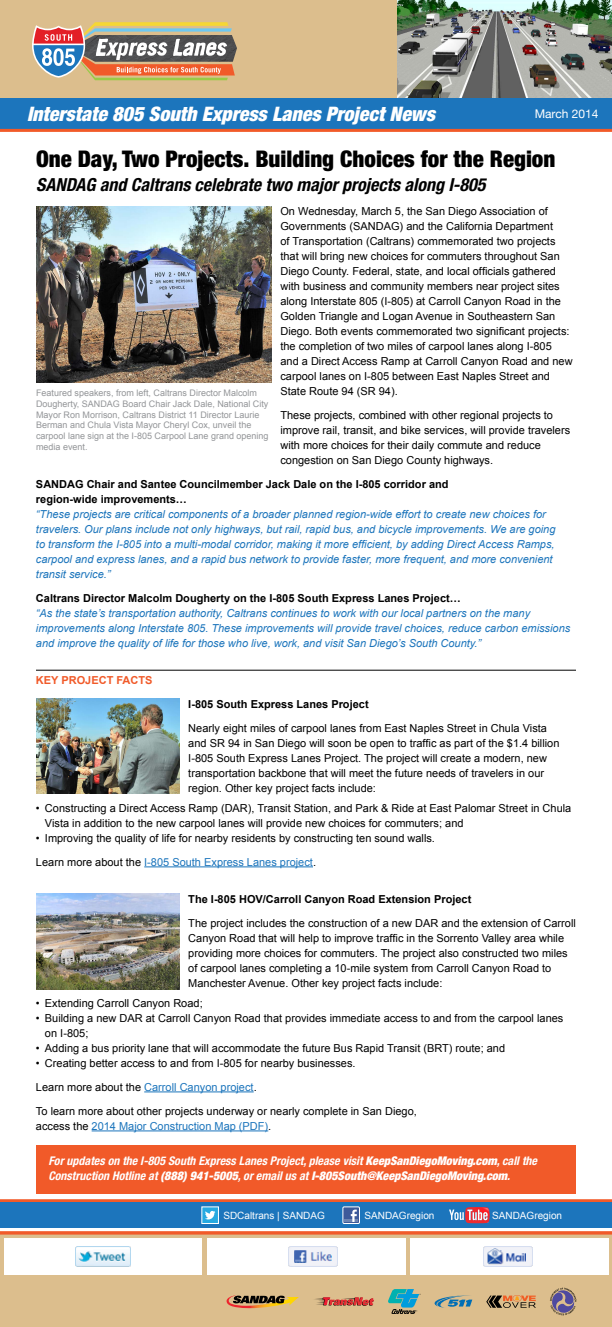
<style>
.page{position:relative;width:612px;height:1327px;background:#fff}
.page>*{position:absolute;margin:0;border:0;box-sizing:border-box;transform-origin:0 0}
.t1{font:900 condensed 23px "Helvetica Neue";color:#000}
.t2{font:italic 900 condensed 20px "Helvetica Neue";color:#fff}
.t3{font:italic 700 condensed 18px "Helvetica Neue";color:#000}
.t4{font:italic 700 condensed 12px/15px "Helvetica Neue";color:#fff}
.t5{font:12px "Helvetica Neue";color:#fff}
.t6{font:11px/15px "Arial";color:#000}
.t7{font:italic 11px/15px "Arial";color:#1c75bc}
.t8{font:700 11px/15px "Arial";color:#000}
.t9{font:11px "Arial";color:#1c75bc}
.t10{font:700 11px "Arial";color:#f15a29}
.t11{font:10px "Arial";color:#fff}
.t12{font:9px/10.8px "Arial";color:#939598}
.s1{color:#1c75bc}
.s2{color:#000}
.s3{font-weight:900}
</style>
<div class="page">
<div style="left:0;top:0;width:397px;height:101px;background:#dcbe8d"></div>
<svg style="left:32px;top:22px;width:203px;height:58px"></svg>
<img style="left:397px;top:0;width:215px;height:98px">
<div style="left:36px;top:1145px;width:540px;height:48px;background:#f15a29"></div>
<hr style="left:36px;top:670px;width:540px;height:1px;background:#000">
<hr style="left:144px;top:866px;width:169px;height:1px;background:#1c75bc">
<hr style="left:144px;top:1091px;width:110px;height:1px;background:#1c75bc">
<hr style="left:92px;top:1130px;width:176px;height:1px;background:#1c75bc">
<div style="left:0;top:98px;width:612px;height:32px;background:#1c75bc"></div>
<hr style="left:0;top:129px;width:612px;height:3px;background:#f15a29">
<hr style="left:0;top:1199px;width:612px;height:3px;background:#f15a29">
<div style="left:0;top:1234px;width:612px;height:93px;background:#dcbe8d"></div>
<div style="left:4px;top:1238px;width:198px;height:36px;background:#fff"></div>
<div style="left:207px;top:1238px;width:198px;height:36px;background:#fff"></div>
<div style="left:411px;top:1238px;width:198px;height:36px;background:#fff"></div>
<hr style="left:0;top:1231px;width:612px;height:3px;background:#f15a29">
<div style="left:0;top:1202px;width:612px;height:26px;background:#1c75bc"></div>
<svg style="left:201px;top:1206px;width:18px;height:18px"></svg>
<svg style="left:449px;top:1207px;width:41px;height:16px"></svg>
<div style="left:343px;top:1207px;width:17px;height:16px;background:#3e5a9a"></div>
<div style="left:342px;top:1206px;width:18px;height:18px;border:1px solid #fff"></div>
<svg style="left:344px;top:1209px;width:14px;height:13px"></svg>
<img style="left:484px;top:1246px;width:49px;height:20px">
<img style="left:288px;top:1246px;width:49px;height:20px">
<img style="left:76px;top:1246px;width:54px;height:20px">
<svg style="left:434px;top:1295px;width:38px;height:12px"></svg>
<svg style="left:227px;top:1295px;width:72px;height:13px"></svg>
<svg style="left:314px;top:1297px;width:60px;height:9px"></svg>
<svg style="left:550px;top:1288px;width:26px;height:27px"></svg>
<svg style="left:388px;top:1289px;width:33px;height:25px"></svg>
<svg style="left:486px;top:1295px;width:50px;height:13px"></svg>
<img style="left:36px;top:894px;width:143px;height:95px">
<img style="left:36px;top:698px;width:143px;height:96px">
<img style="left:36px;top:206px;width:235px;height:177px">
<h2 class="t2" style="left:27px;top:101px;width:410px">Interstate 805 South Express Lanes Project News</h2>
<p class="t5" style="left:535px;top:104px;width:65px">March 2014</p>
<h1 class="t1" style="left:36px;top:144px;width:521px">One Day, Two Projects. Building Choices for the Region</h1>
<h3 class="t3" style="left:36px;top:173px;width:451px">SANDAG and Caltrans celebrate two major projects along I-805</h3>
<p class="t6" style="left:280px;top:203px;width:294px">On Wednesday, March 5, the San Diego Association of Governments (SANDAG) and the California Department<br>of Transportation (Caltrans) commemorated two projects that will bring new choices for commuters throughout San Diego County. Federal, state, and local officials gathered with business and community members near project sites along Interstate 805 (I-805) at Carroll Canyon Road in the Golden Triangle and Logan Avenue in Southeastern San Diego. Both events commemorated two significant projects: the completion of two miles of carpool lanes along I-805 and a Direct Access Ramp at Carroll Canyon Road and new carpool lanes on I-805 between East Naples Street and State Route 94 (SR 94).</p>
<p class="t6" style="left:280px;top:407px;width:291px">These projects, combined with other regional projects to improve rail, transit, and bike services, will provide travelers with more choices for their daily commute and reduce congestion on San Diego County highways.</p>
<p class="t8" style="left:36px;top:477px;width:414px">SANDAG Chair and Santee Councilmember Jack Dale on the I-805 corridor and region-wide improvements…</p>
<p class="t7" style="left:36px;top:506px;width:521px">“These projects are critical components of a broader planned region-wide effort to create new choices for travelers. Our plans include not only highways, but rail, rapid bus, and bicycle improvements. We are going to transform the I-805 into a multi-modal corridor, making it more efficient, by adding Direct Access Ramps, carpool and express lanes, and a rapid bus network to provide faster, more frequent, and more convenient transit service.”</p>
<p class="t8" style="left:36px;top:591px;width:426px">Caltrans Director Malcolm Dougherty on the I-805 South Express Lanes Project…</p>
<p class="t7" style="left:36px;top:605px;width:536px">“As the state’s transportation authority, Caltrans continues to work with our local partners on the many improvements along Interstate 805. These improvements will provide travel choices, reduce carbon emissions and improve the quality of life for those who live, work, and visit San Diego’s South County.”</p>
<p class="t10" style="left:36px;top:673px;width:118px">KEY PROJECT FACTS</p>
<p class="t8" style="left:188px;top:697px;width:182px">I-805 South Express Lanes Project</p>
<p class="t6" style="left:188px;top:721px;width:373px">Nearly eight miles of carpool lanes from East Naples Street in Chula Vista and SR 94 in San Diego will soon be open to traffic as part of the $1.4 billion I-805 South Express Lanes Project. The project will create a modern, new transportation backbone that will meet the future needs of travelers in our region. Other key project facts include:</p>
<p class="t6" style="left:45px;top:800px;width:528px;text-indent:-9px">• Constructing a Direct Access Ramp (DAR), Transit Station, and Park &amp; Ride at East Palomar Street in Chula<br>Vista in addition to the new carpool lanes will provide new choices for commuters; and</p>
<p class="t6" style="left:36px;top:826px;width:401px;line-height:24px">• Improving the quality of life for nearby residents by constructing ten sound walls.<br>Learn more about the <span class="s1">I-805 South Express Lanes project</span>.</p>
<p class="t8" style="left:188px;top:892px;width:285px">The I-805 HOV/Carroll Canyon Road Extension Project</p>
<p class="t6" style="left:188px;top:916px;width:389px">The project includes the construction of a new DAR and the extension of Carroll Canyon Road that will help to improve traffic in the Sorrento Valley area while providing more choices for commuters. The project also constructed two miles of carpool lanes completing a 10-mile system from Carroll Canyon Road to Manchester Avenue. Other key project facts include:</p>
<p class="t6" style="left:36px;top:996px;width:168px">• Extending Carroll Canyon Road;</p>
<p class="t6" style="left:45px;top:1011px;width:520px;text-indent:-9px">• Building a new DAR at Carroll Canyon Road that provides immediate access to and from the carpool lanes on I-805;</p>
<p class="t6" style="left:36px;top:1041px;width:471px">• Adding a bus priority lane that will accommodate the future Bus Rapid Transit (BRT) route; and</p>
<p class="t6" style="left:36px;top:1051px;width:382px;line-height:24px">• Creating better access to and from I-805 for nearby businesses.<br>Learn more about the <span class="s1">Carroll Canyon project</span>.<br>To learn more about other projects underway or nearly complete in San Diego,</p>
<p class="t9" style="left:36px;top:1119px;width:237px"><span class="s2">access the</span> 2014 Major Construction Map (PDF)<span class="s2">.</span></p>
<p class="t12" style="left:36px;top:387px;width:234px">Featured speakers, from left, Caltrans Director Malcolm Dougherty, SANDAG Board Chair Jack Dale, National City Mayor Ron Morrison, Caltrans District 11 Director Laurie Berman and Chula Vista Mayor Cheryl Cox, unveil the carpool lane sign at the I-805 Carpool Lane grand opening media event.</p>
<p class="t4" style="left:48px;top:1153px;width:490px">For updates on the I-805 South Express Lanes Project, please visit <span class="s3">KeepSanDiegoMoving.com</span>, call the<br>Construction Hotline at <span class="s3">(888) 941-5005</span>, or email us at <span class="s3">I-805South@KeepSanDiegoMoving.com</span>.</p>
<p class="t11" style="left:223px;top:1209px;width:103px">SDCaltrans | SANDAG</p>
<p class="t11" style="left:364px;top:1209px;width:72px">SANDAGregion</p>
<p class="t11" style="left:492px;top:1209px;width:72px">SANDAGregion</p>
</div>
